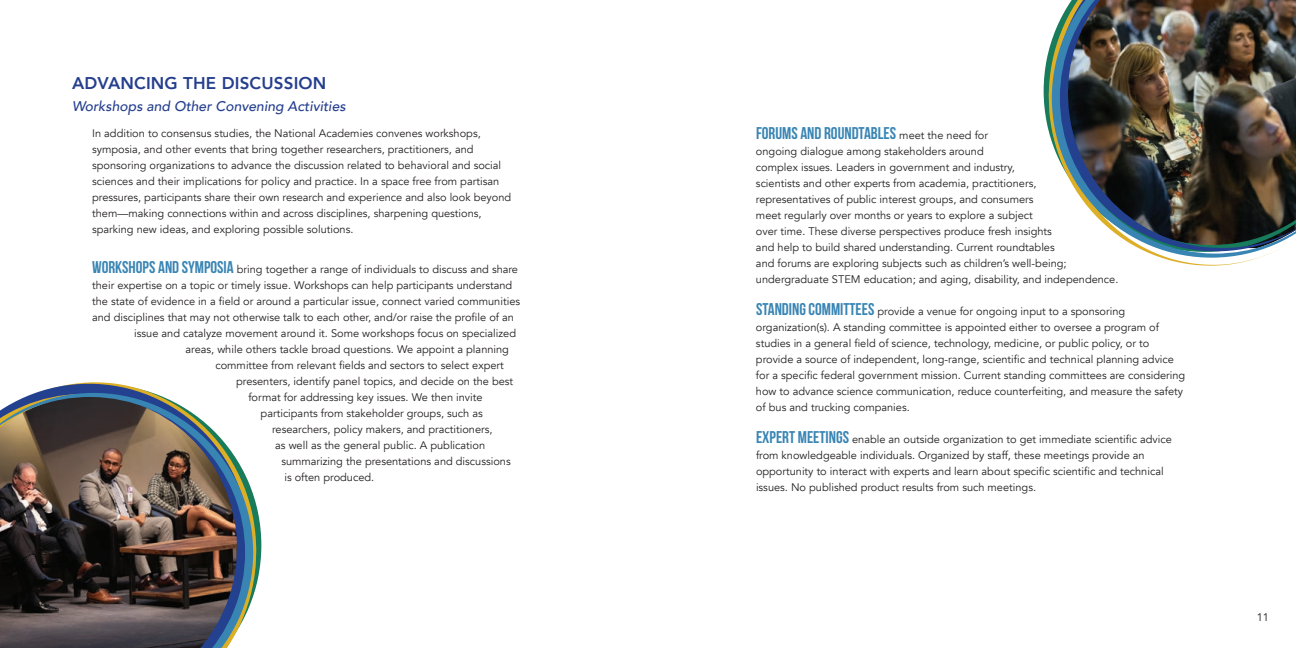
<style>
.page{position:relative;width:1296px;height:648px;background:#fff}
.page>*{position:absolute;margin:0;border:0;box-sizing:border-box;transform-origin:0 0}
.t1{font:700 17px "Bebas Neue";color:#3985b4}
.t2{font:800 17px "Avenir";letter-spacing:.01em;color:#253f8e}
.t3{font:italic 500 14px "Avenir";color:#253f8e}
.t4{font:11px/16px "Avenir";color:#231f20}
.s1{font-family:"Bebas Neue";font-weight:700;font-size:17px;color:#3985b4}
.s2{font-family:"Avenir";font-weight:400;font-size:11px;color:#231f20}
</style>
<div class="page">
<svg style="left:35px;top:382px;width:118px;height:11px"></svg>
<img style="left:0;top:393px;width:253px;height:255px">
<svg style="left:1047px;top:40px;width:211px;height:226px"></svg>
<img style="left:1052px;top:0;width:244px;height:258px">
<h1 class="t2" style="left:72px;top:70px;width:256px">ADVANCING THE DISCUSSION</h1>
<p class="t3" style="left:72px;top:98px;width:275px">Workshops and Other Convening Activities</p>
<p class="t4" style="left:92px;top:125px;width:421px">In addition to consensus studies, the National Academies convenes workshops, symposia, and other events that bring together researchers, practitioners, and sponsoring organizations to advance the discussion related to behavioral and social sciences and their implications for policy and practice. In a space free from partisan pressures, participants share their own research and experience and also look beyond them—making connections within and across disciplines, sharpening questions, sparking new ideas, and exploring possible solutions.</p>
<p class="t4" style="left:92px;top:261px;width:427px"><span class="s1">WORKSHOPS AND SYMPOSIA</span> bring together a range of individuals to discuss and share</p>
<p class="t4" style="left:92px;top:277px;width:422px">their expertise on a topic or timely issue. Workshops can help participants understand</p>
<p class="t4" style="left:92px;top:293px;width:429px">the state of evidence in a field or around a particular issue, connect varied communities</p>
<p class="t4" style="left:92px;top:309px;width:423px">and disciplines that may not otherwise talk to each other, and/or raise the profile of an</p>
<p class="t4" style="left:134px;top:325px;width:383px">issue and catalyze movement around it. Some workshops focus on specialized</p>
<p class="t4" style="left:186px;top:341px;width:325px">areas, while others tackle broad questions. We appoint a planning</p>
<p class="t4" style="left:215px;top:357px;width:290px">committee from relevant fields and sectors to select expert</p>
<p class="t4" style="left:236px;top:373px;width:279px">presenters, identify panel topics, and decide on the best</p>
<p class="t4" style="left:248px;top:389px;width:236px">format for addressing key issues. We then invite</p>
<p class="t4" style="left:261px;top:405px;width:224px">participants from stakeholder groups, such as</p>
<p class="t4" style="left:272px;top:421px;width:222px">researchers, policy makers, and practitioners,</p>
<p class="t4" style="left:275px;top:437px;width:212px">as well as the general public. A publication</p>
<p class="t4" style="left:281px;top:453px;width:231px">summarizing the presentations and discussions</p>
<p class="t4" style="left:284px;top:469px;width:91px">is often produced.</p>
<h1 class="t1" style="left:756px;top:124px;width:234px">FORUMS AND ROUNDTABLES <span class="s2">meet the need for</span></h1>
<p class="t4" style="left:756px;top:143px;width:364px">ongoing dialogue among stakeholders around<br>complex issues. Leaders in government and industry,<br>scientists and other experts from academia, practitioners,<br>representatives of public interest groups, and consumers<br>meet regularly over months or years to explore a subject<br>over time. These diverse perspectives produce fresh insights<br>and help to build shared understanding. Current roundtables<br>and forums are exploring subjects such as children’s well-being; undergraduate STEM education; and aging, disability, and independence.</p>
<p class="t4" style="left:756px;top:303px;width:431px"><span class="s1">STANDING COMMITTEES</span> provide a venue for ongoing input to a sponsoring organization(s). A standing committee is appointed either to oversee a program of studies in a general field of science, technology, medicine, or public policy, or to provide a source of independent, long-range, scientific and technical planning advice for a specific federal government mission. Current standing committees are considering how to advance science communication, reduce counterfeiting, and measure the safety of bus and trucking companies.</p>
<p class="t4" style="left:756px;top:431px;width:417px"><span class="s1">EXPERT MEETINGS</span> enable an outside organization to get immediate scientific advice from knowledgeable individuals. Organized by staff, these meetings provide an opportunity to interact with experts and learn about specific scientific and technical issues. No published product results from such meetings.</p>
<p class="t4" style="left:1257px;top:610px;width:14px">11</p>
</div>
